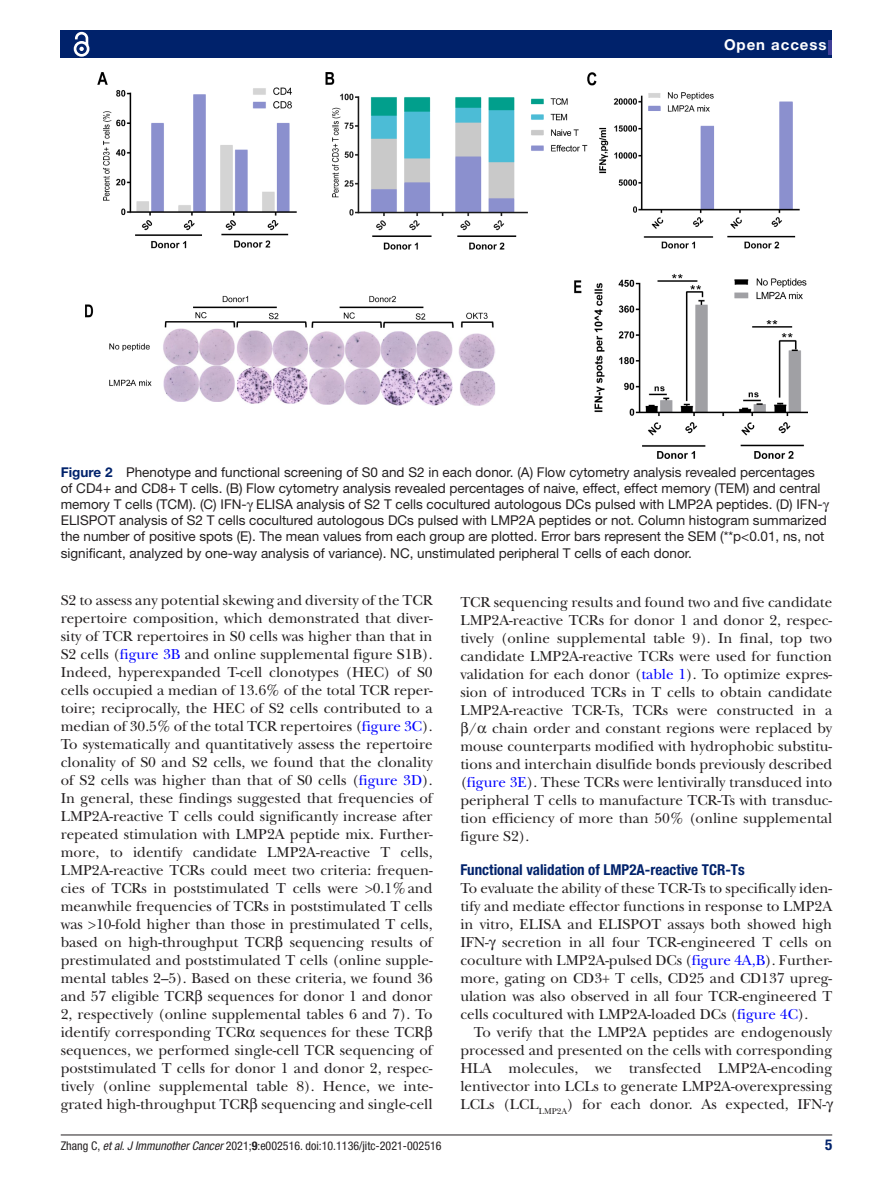
<style>
.page{position:relative;width:893px;height:1191px;background:#fff}
.page>*{position:absolute;margin:0;border:0;box-sizing:border-box;transform-origin:0 0}
.t1{font:15px/18px "New Baskerville";color:#231f20;text-align:justify}
.t2{font:700 condensed 15px "Helvetica Neue LT Std";color:#00226b}
.t3{font:700 15px "Helvetica Neue LT Std";letter-spacing:.065em;color:#fff}
.t4{font:13.5px/16.2px "Helvetica Neue LT Std";color:#231f20}
.t5{font:condensed 12px "Helvetica Neue LT Std";color:#231f20}
.s1{font-weight:700;color:#00226b}
.s2{color:#00f}
.s3{font-style:italic}
.s4{font-weight:700}
</style>
<div class="page">
<hr style="left:61px;top:1134px;width:771px;height:1px;background:#231f20">
<div style="left:61px;top:31px;width:771px;height:27px;background:#00226b"></div>
<hr style="left:828px;top:40px;width:4px;height:15px;background:#414099">
<svg style="left:73px;top:31px;width:17px;height:26px"></svg>
<img style="left:85px;top:73px;width:723px;height:386px">
<p class="t3" style="left:724px;top:35px;width:104px">Open access</p>
<p class="t4" style="left:61px;top:463px;width:767px"><span class="s1">Figure 2</span> Phenotype and functional screening of S0 and S2 in each donor. (A) Flow cytometry analysis revealed percentages of CD4+ and CD8+ T cells. (B) Flow cytometry analysis revealed percentages of naive, effect, effect memory (TEM) and central memory T cells (TCM). (C) IFN- ELISA analysis of S2 T cells cocultured autologous DCs pulsed with LMP2A peptides. (D) IFN-ELISPOT analysis of S2 T cells cocultured autologous DCs pulsed with LMP2A peptides or not. Column histogram summarized the number of positive spots (E). The mean values from each group are plotted. Error bars represent the SEM (**p&lt;0.01, ns, not significant, analyzed by one-way analysis of variance). NC, unstimulated peripheral T cells of each donor.</p>
<p class="t1" style="left:61px;top:591px;width:373px;text-align:left">S2 to assess any potential skewing and diversity of the TCR repertoire composition, which demonstrated that diver&shy;sity of TCR repertoires in S0 cells was higher than that in S2 cells (<span class="s2">figure 3B</span> and online supplemental figure S1B).<br>Indeed, hyperexpanded T-cell clonotypes (HEC) of S0 cells occupied a median of 13.6% of the total TCR reper&shy;toire; reciprocally, the HEC of S2 cells contributed to a median of 30.5% of the total TCR repertoires (<span class="s2">figure 3C</span>).<br>To systematically and quantitatively assess the repertoire clonality of S0 and S2 cells, we found that the clonality of S2 cells was higher than that of S0 cells (<span class="s2">figure 3D</span>).<br>In general, these findings suggested that frequencies of LMP2A-reactive T cells could significantly increase after repeated stimulation with LMP2A peptide mix. Further&shy;more, to identify candidate LMP2A-reactive T cells, LMP2A-reactive TCRs could meet two criteria: frequen&shy;cies of TCRs in poststimulated T cells were &gt;0.1%and meanwhile frequencies of TCRs in poststimulated T cells was &gt;10-fold higher than those in prestimulated T cells, based on high-throughput TCR sequencing results of prestimulated and poststimulated T cells (online supple&shy;mental tables 2–5). Based on these criteria, we found 36 and 57 eligible TCR sequences for donor 1 and donor 2, respectively (online supplemental tables 6 and 7). To identify corresponding TCR sequences for these TCR sequences, we performed single-cell TCR sequencing of poststimulated T cells for donor 1 and donor 2, respec&shy;tively (online supplemental table 8). Hence, we inte&shy;grated high-throughput TCR sequencing and single-cell</p>
<p class="t1" style="left:460px;top:593px;width:373px">TCR sequencing results and found two and five candidate</p>
<p class="t1" style="left:460px;top:611px;width:373px">LMP2A-reactive TCRs for donor 1 and donor 2, respec-</p>
<p class="t1" style="left:460px;top:629px;width:373px">tively (online supplemental table 9). In final, top two</p>
<p class="t1" style="left:460px;top:647px;width:373px">candidate LMP2A-reactive TCRs were used for function</p>
<p class="t1" style="left:460px;top:665px;width:373px">validation for each donor (<span class="s2">table 1</span>). To optimize expres-</p>
<p class="t1" style="left:460px;top:683px;width:373px">sion of introduced TCRs in T cells to obtain candidate</p>
<p class="t1" style="left:460px;top:701px;width:373px">LMP2A-reactive TCR-Ts, TCRs were constructed in a</p>
<p class="t1" style="left:469px;top:719px;width:365px">/ chain order and constant regions were replaced by</p>
<p class="t1" style="left:460px;top:737px;width:373px">mouse counterparts modified with hydrophobic substitu-</p>
<p class="t1" style="left:460px;top:755px;width:373px">tions and interchain disulfide bonds previously described</p>
<p class="t1" style="left:460px;top:773px;width:373px">(<span class="s2">figure 3E</span>). These TCRs were lentivirally transduced into</p>
<p class="t1" style="left:460px;top:791px;width:373px">peripheral T cells to manufacture TCR-Ts with transduc-</p>
<p class="t1" style="left:460px;top:809px;width:373px">tion efficiency of more than 50% (online supplemental</p>
<p class="t1" style="left:460px;top:827px;width:70px">figure S2).</p>
<p class="t2" style="left:460px;top:861px;width:286px">Functional validation of LMP2A-reactive TCR-Ts</p>
<p class="t1" style="left:460px;top:879px;width:373px">To evaluate the ability of these TCR-Ts to specifically iden&shy;tify and mediate effector functions in response to LMP2A in vitro, ELISA and ELISPOT assays both showed high IFN- secretion in all four TCR-engineered T cells on coculture with LMP2A-pulsed DCs (<span class="s2">figure 4A,B</span>). Further&shy;more, gating on CD3+ T cells, CD25 and CD137 upreg&shy;ulation was also observed in all four TCR-engineered T cells cocultured with LMP2A-loaded DCs (<span class="s2">figure 4C</span>).</p>
<p class="t1" style="left:460px;top:1023px;width:373px;text-indent:14px">To verify that the LMP2A peptides are endogenously processed and presented on the cells with corresponding HLA molecules, we transfected LMP2A-encoding lentivector into LCLs to generate LMP2A-overexpressing LCLs (LCL<sub>LMP2A</sub>) for each donor. As expected, IFN-</p>
<p class="t5" style="left:61px;top:1138px;width:382px">Zhang C, <span class="s3">et al</span>. <span class="s3">J Immunother Cancer</span> 2021;<span class="s4">9</span>:e002516. doi:10.1136/jitc-2021-002516</p>
<p class="t2" style="left:825px;top:1135px;width:9px">5</p>
</div>
